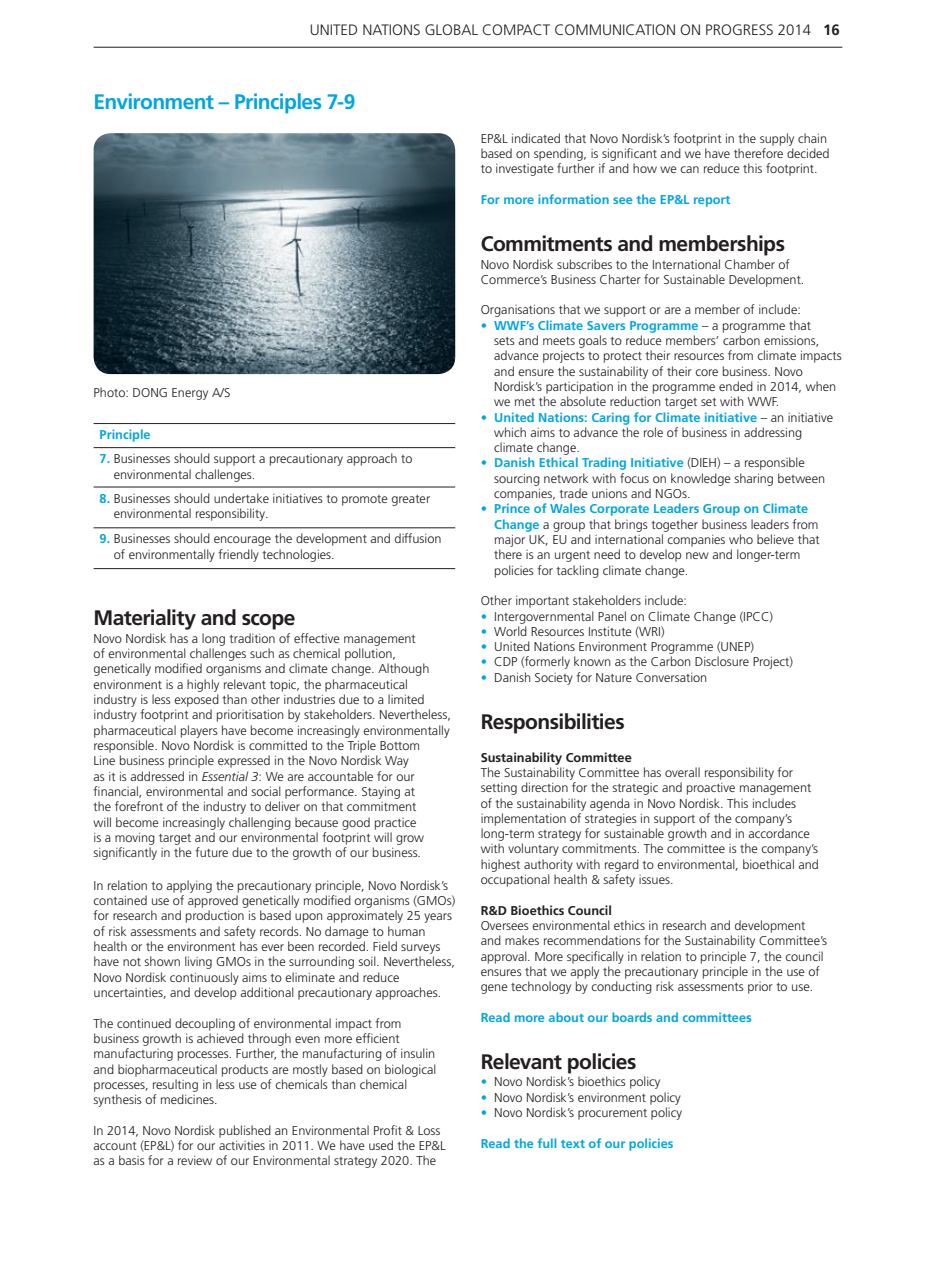
<style>
.page{position:relative;width:936px;height:1263px;background:#fff}
.page>*{position:absolute;margin:0;border:0;box-sizing:border-box;transform-origin:0 0}
.t1{font:700 21px "Frutiger LT Pro";letter-spacing:-.03em;color:#231f20}
.t2{font:700 21px "Frutiger LT Pro";letter-spacing:-.03em;color:#00a6e0}
.t3{font:300 15px "Frutiger LT Pro";color:#231f20}
.t4{font:300 12.75px/15.3px "Frutiger LT Pro";color:#231f20}
.t5{font:700 12.75px "Frutiger LT Std";color:#00a6e0}
.t6{font:700 12.75px "Frutiger LT Pro";color:#231f20}
.t7{font:700 12.75px "Frutiger LT Pro";color:#00a6e0}
.s1{font-weight:700}
.s2{font-family:"Frutiger LT Std";font-weight:700;color:#00a6e0}
.s3{font-style:italic}
.s4{font-family:"Frutiger LT Pro";font-weight:300}
.s5{font-family:"Frutiger LT Pro";font-weight:300;color:#231f20}
.s6{color:#00a6e0}
</style>
<div class="page">
<hr style="left:94px;top:47px;width:748px;height:1px;background:#231f20">
<hr style="left:94px;top:423px;width:361px;height:1px;background:#231f20">
<hr style="left:94px;top:447px;width:361px;height:1px;background:#231f20">
<hr style="left:94px;top:487px;width:361px;height:1px;background:#231f20">
<hr style="left:94px;top:527px;width:361px;height:1px;background:#231f20">
<hr style="left:94px;top:568px;width:361px;height:1px;background:#231f20">
<img style="left:94px;top:133px;width:361px;height:241px">
<p class="t3" style="left:310px;top:21px;width:531px">UNITED NATIONS GLOBAL COMPACT COMMUNICATION ON PROGRESS 2014 <span class="s1">16</span></p>
<h1 class="t2" style="left:94px;top:90px;width:263px">Environment – Principles 7-9</h1>
<p class="t4" style="left:94px;top:385px;width:138px">Photo: DONG Energy A/S</p>
<p class="t7" style="left:100px;top:427px;width:53px">Principle</p>
<p class="t4" style="left:114px;top:451px;width:300px;text-indent:-14px"><span class="s2">7.</span> Businesses should support a precautionary approach to environmental challenges.</p>
<p class="t4" style="left:114px;top:491px;width:318px;text-indent:-14px"><span class="s2">8.</span> Businesses should undertake initiatives to promote greater environmental responsibility.</p>
<p class="t4" style="left:114px;top:531px;width:329px;text-indent:-14px"><span class="s2">9.</span> Businesses should encourage the development and diffusion of environmentally friendly technologies.</p>
<h1 class="t1" style="left:94px;top:606px;width:203px">Materiality and scope</h1>
<p class="t4" style="left:94px;top:631px;width:359px">Novo Nordisk has a long tradition of effective management<br>of environmental challenges such as chemical pollution, genetically modified organisms and climate change. Although environment is a highly relevant topic, the pharmaceutical industry is less exposed than other industries due to a limited industry footprint and prioritisation by stakeholders. Nevertheless, pharmaceutical players have become increasingly environmentally responsible. Novo Nordisk is committed to the Triple Bottom<br>Line business principle expressed in the Novo Nordisk Way<br>as it is addressed in <span class="s3">Essential 3</span>: We are accountable for our financial, environmental and social performance. Staying at<br>the forefront of the industry to deliver on that commitment<br>will become increasingly challenging because good practice<br>is a moving target and our environmental footprint will grow significantly in the future due to the growth of our business.</p>
<p class="t4" style="left:94px;top:878px;width:363px">In relation to applying the precautionary principle, Novo Nordisk’s contained use of approved genetically modified organisms (GMOs) for research and production is based upon approximately 25 years of risk assessments and safety records. No damage to human health or the environment has ever been recorded. Field surveys have not shown living GMOs in the surrounding soil. Nevertheless, Novo Nordisk continuously aims to eliminate and reduce uncertainties, and develop additional precautionary approaches.</p>
<p class="t4" style="left:94px;top:1015px;width:344px">The continued decoupling of environmental impact from business growth is achieved through even more efficient manufacturing processes. Further, the manufacturing of insulin and biopharmaceutical products are mostly based on biological processes, resulting in less use of chemicals than chemical synthesis of medicines.</p>
<p class="t4" style="left:94px;top:1122px;width:353px">In 2014, Novo Nordisk published an Environmental Profit &amp; Loss account (EP&amp;L) for our activities in 2011. We have used the EP&amp;L as a basis for a review of our Environmental strategy 2020. The</p>
<p class="t4" style="left:480px;top:131px;width:350px">EP&amp;L indicated that Novo Nordisk’s footprint in the supply chain based on spending, is significant and we have therefore decided to investigate further if and how we can reduce this footprint.</p>
<p class="t5" style="left:480px;top:192px;width:251px">For more information see the EP&amp;L report</p>
<h1 class="t1" style="left:480px;top:231px;width:306px">Commitments and memberships</h1>
<p class="t4" style="left:480px;top:256px;width:325px">Novo Nordisk subscribes to the International Chamber of<br>Commerce’s Business Charter for Sustainable Development.</p>
<p class="t4" style="left:480px;top:302px;width:321px">Organisations that we support or are a member of include:</p>
<p class="t5" style="left:480px;top:318px;width:332px"><span class="s4">•</span> WWF’s Climate Savers Programme <span class="s5">– a programme that</span></p>
<p class="t4" style="left:494px;top:333px;width:349px">sets and meets goals to reduce members’ carbon emissions, advance projects to protect their resources from climate impacts and ensure the sustainability of their core business. Novo Nordisk’s participation in the programme ended in 2014, when we met the absolute reduction target set with WWF.</p>
<p class="t5" style="left:480px;top:410px;width:354px"><span class="s4">•</span> United Nations: Caring for Climate initiative <span class="s5">– an initiative</span></p>
<p class="t4" style="left:494px;top:425px;width:309px">which aims to advance the role of business in addressing climate change.</p>
<p class="t5" style="left:480px;top:455px;width:325px"><span class="s4">•</span> Danish Ethical Trading Initiative <span class="s5">(DIEH) – a responsible</span></p>
<p class="t4" style="left:494px;top:471px;width:332px">sourcing network with focus on knowledge sharing between companies, trade unions and NGOs.</p>
<p class="t5" style="left:480px;top:501px;width:329px"><span class="s4">•</span> Prince of Wales Corporate Leaders Group on Climate</p>
<p class="t4" style="left:494px;top:517px;width:327px"><span class="s2">Change</span> a group that brings together business leaders from major UK, EU and international companies who believe that there is an urgent need to develop new and longer-term policies for tackling climate change.</p>
<p class="t4" style="left:480px;top:593px;width:208px">Other important stakeholders include:</p>
<p class="t4" style="left:480px;top:608px;width:294px"><span class="s6">•</span> Intergovernmental Panel on Climate Change (IPCC)</p>
<p class="t4" style="left:480px;top:624px;width:185px"><span class="s6">•</span> World Resources Institute (WRI)</p>
<p class="t4" style="left:480px;top:639px;width:275px"><span class="s6">•</span> United Nations Environment Programme (UNEP)</p>
<p class="t4" style="left:480px;top:654px;width:313px"><span class="s6">•</span> CDP (formerly known as the Carbon Disclosure Project)</p>
<p class="t4" style="left:480px;top:670px;width:228px"><span class="s6">•</span> Danish Society for Nature Conversation</p>
<h1 class="t1" style="left:480px;top:709px;width:145px">Responsibilities</h1>
<p class="t6" style="left:480px;top:749px;width:152px">Sustainability Committee</p>
<p class="t4" style="left:480px;top:765px;width:339px">The Sustainability Committee has overall responsibility for setting direction for the strategic and proactive management of the sustainability agenda in Novo Nordisk. This includes implementation of strategies in support of the company’s long-term strategy for sustainable growth and in accordance with voluntary commitments. The committee is the company’s highest authority with regard to environmental, bioethical and occupational health &amp; safety issues.</p>
<p class="t6" style="left:480px;top:902px;width:133px">R&amp;D Bioethics Council</p>
<p class="t4" style="left:480px;top:918px;width:348px">Oversees environmental ethics in research and development and makes recommendations for the Sustainability Committee’s approval. More specifically in relation to principle 7, the council ensures that we apply the precautionary principle in the use of gene technology by conducting risk assessments prior to use.</p>
<p class="t5" style="left:480px;top:1010px;width:272px">Read more about our boards and committees</p>
<h1 class="t1" style="left:480px;top:1049px;width:157px">Relevant policies</h1>
<p class="t4" style="left:480px;top:1074px;width:181px"><span class="s6">•</span> Novo Nordisk’s bioethics policy</p>
<p class="t4" style="left:480px;top:1089px;width:202px"><span class="s6">•</span> Novo Nordisk’s environment policy</p>
<p class="t4" style="left:480px;top:1105px;width:203px"><span class="s6">•</span> Novo Nordisk’s procurement policy</p>
<p class="t5" style="left:480px;top:1135px;width:194px">Read the full text of our policies</p>
</div>
